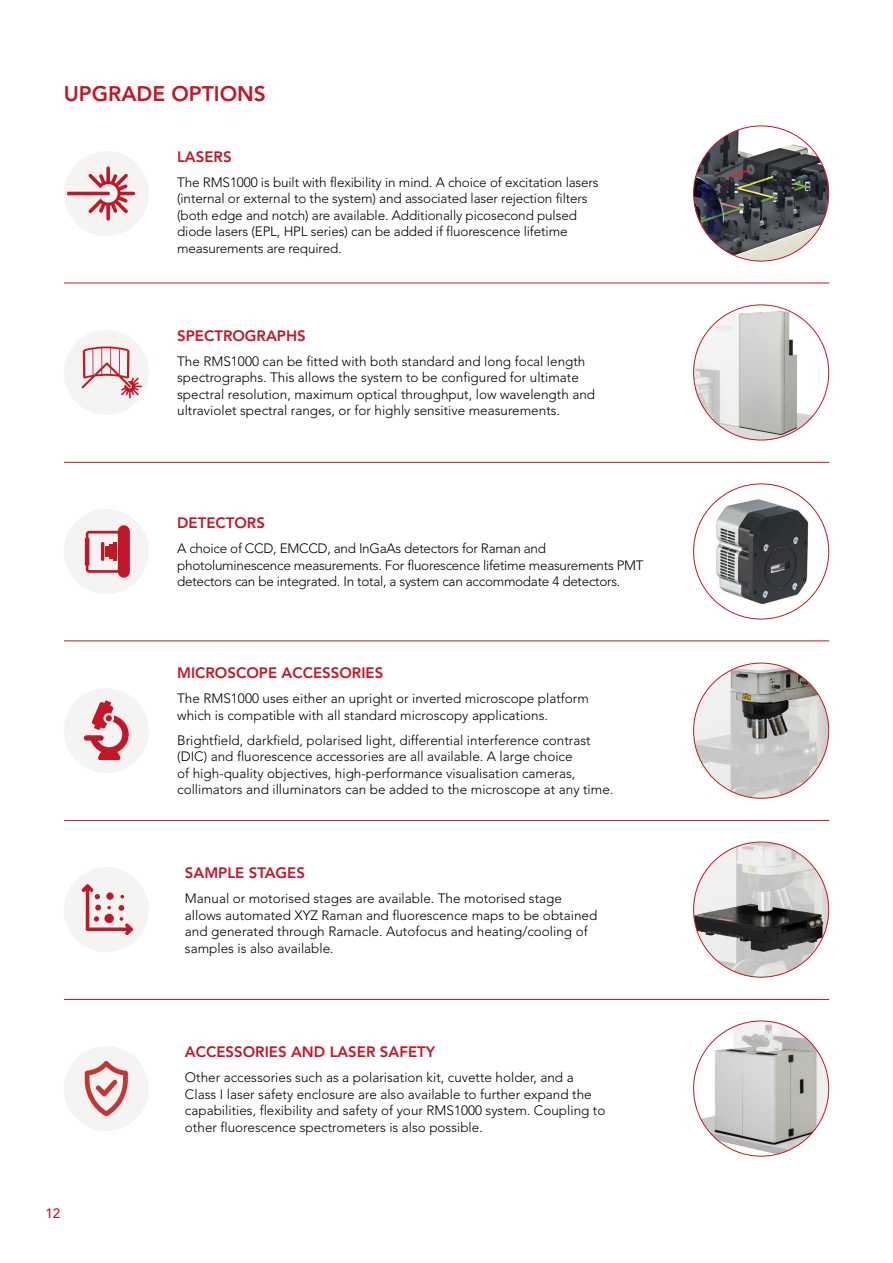
<style>
.page{position:relative;width:893px;height:1263px;background:#fff}
.page>*{position:absolute;margin:0;border:0;box-sizing:border-box;transform-origin:0 0}
.Header_1{font:800 21px "Avenir LT Std";color:#c11727}
.Header_2___RED{font:800 15px "Avenir LT Std";color:#c11727}
.Body_Text{font:300 13.5px/16.5px "Avenir LT Std";color:#000}
.Body_Text-2{font:300 13.5px/16.5px "Avenir LT Std";letter-spacing:-.02em;color:#000}
.t1{font:500 13.5px "Avenir LT Std";color:#c11727}
</style>
<div class="page">
<img style="left:694px;top:126px;width:135px;height:135px;border-radius:68px">
<img style="left:694px;top:305px;width:135px;height:135px;border-radius:68px">
<img style="left:710px;top:495px;width:102px;height:112px">
<img style="left:694px;top:1021px;width:135px;height:135px;border-radius:68px">
<img style="left:694px;top:842px;width:135px;height:135px;border-radius:68px">
<hr style="left:64px;top:283px;width:765px;height:1px;background:#c11727">
<hr style="left:64px;top:462px;width:765px;height:1px;background:#c11727">
<hr style="left:64px;top:641px;width:765px;height:1px;background:#c11727">
<hr style="left:64px;top:820px;width:765px;height:1px;background:#c11727">
<hr style="left:64px;top:999px;width:765px;height:1px;background:#c11727">
<div style="left:64px;top:688px;width:85px;height:85px;background:#f6f4f3;border-radius:50%"></div>
<svg style="left:84px;top:700px;width:45px;height:60px"></svg>
<div style="left:64px;top:867px;width:85px;height:85px;background:#f6f4f3;border-radius:50%"></div>
<svg style="left:81px;top:884px;width:52px;height:51px"></svg>
<div style="left:64px;top:1046px;width:85px;height:85px;background:#f6f4f3;border-radius:50%"></div>
<svg style="left:85px;top:1061px;width:43px;height:55px"></svg>
<img style="left:694px;top:663px;width:135px;height:135px;border-radius:68px">
<div style="left:64px;top:330px;width:85px;height:85px;background:#f6f4f3;border-radius:50%"></div>
<div style="left:64px;top:509px;width:85px;height:85px;background:#f6f4f3;border-radius:50%"></div>
<svg style="left:85px;top:525px;width:45px;height:53px"></svg>
<hr style="left:101px;top:542px;width:3px;height:19px;background:#c11727;border-radius:2px">
<hr style="left:105px;top:546px;width:4px;height:11px;background:#c11727">
<hr style="left:109px;top:544px;width:4px;height:15px;background:#c11727">
<hr style="left:113px;top:542px;width:4px;height:19px;background:#c11727">
<div style="left:64px;top:151px;width:85px;height:85px;background:#f6f4f3;border-radius:50%"></div>
<svg style="left:67px;top:166px;width:68px;height:55px"></svg>
<svg style="left:81px;top:346px;width:61px;height:52px"></svg>
<p class="Header_1" style="left:64px;top:81px;width:204px">UPGRADE OPTIONS</p>
<p class="Header_2___RED" style="left:177px;top:148px;width:56px">LASERS</p>
<p class="Body_Text" style="left:177px;top:174px;width:423px">The RMS1000 is built with flexibility in mind. A choice of excitation lasers (internal or external to the system) and associated laser rejection filters (both edge and notch) are available. Additionally picosecond pulsed diode lasers (EPL, HPL series) can be added if fluorescence lifetime measurements are required.</p>
<p class="Header_2___RED" style="left:177px;top:327px;width:130px">SPECTROGRAPHS</p>
<p class="Body_Text" style="left:177px;top:353px;width:419px">The RMS1000 can be fitted with both standard and long focal length spectrographs. This allows the system to be configured for ultimate spectral resolution, maximum optical throughput, low wavelength and ultraviolet spectral ranges, or for highly sensitive measurements.</p>
<p class="Header_2___RED" style="left:177px;top:514px;width:89px">DETECTORS</p>
<p class="Body_Text-2" style="left:177px;top:540px;width:468px">A choice of CCD, EMCCD, and InGaAs detectors for Raman and photoluminescence measurements. For fluorescence lifetime measurements PMT detectors can be integrated. In total, a system can accommodate 4 detectors.</p>
<p class="Header_2___RED" style="left:177px;top:664px;width:208px">MICROSCOPE ACCESSORIES</p>
<p class="Body_Text" style="left:177px;top:690px;width:413px">The RMS1000 uses either an upright or inverted microscope platform which is compatible with all standard microscopy applications.</p>
<p class="Body_Text" style="left:177px;top:732px;width:438px">Brightfield, darkfield, polarised light, differential interference contrast (DIC) and fluorescence accessories are all available. A large choice<br>of high-quality objectives, high-performance visualisation cameras, collimators and illuminators can be added to the microscope at any time.</p>
<p class="Header_2___RED" style="left:185px;top:864px;width:121px">SAMPLE STAGES</p>
<p class="Body_Text" style="left:185px;top:890px;width:414px">Manual or motorised stages are available. The motorised stage allows automated XYZ Raman and fluorescence maps to be obtained and generated through Ramacle. Autofocus and heating/cooling of samples is also available.</p>
<p class="t1" style="left:45px;top:1205px;width:17px">12</p>
<p class="Header_2___RED" style="left:185px;top:1043px;width:252px">ACCESSORIES AND LASER SAFETY</p>
<p class="Body_Text" style="left:185px;top:1069px;width:422px">Other accessories such as a polarisation kit, cuvette holder, and a Class I laser safety enclosure are also available to further expand the capabilities, flexibility and safety of your RMS1000 system. Coupling to other fluorescence spectrometers is also possible.</p>
</div>
